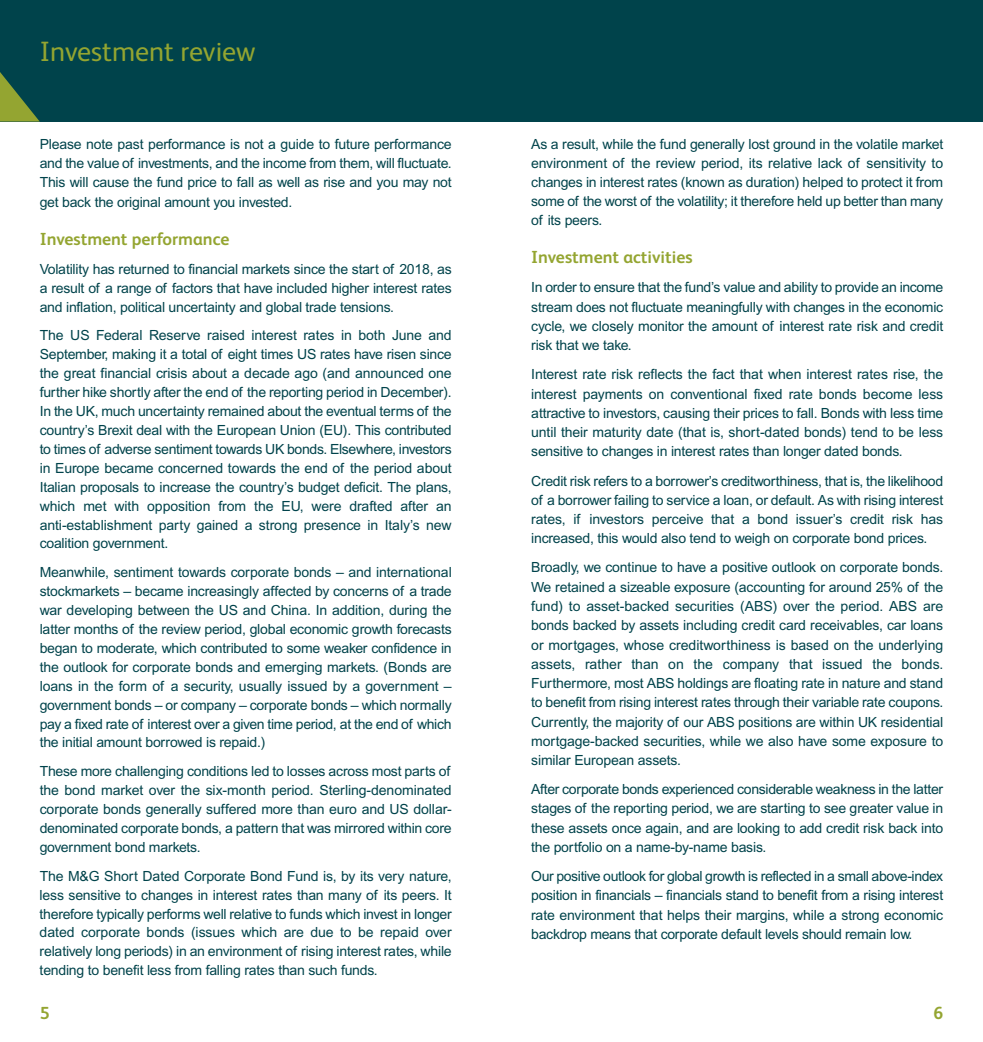
<style>
.page{position:relative;width:983px;height:1042px;background:#fff}
.page>*{position:absolute;margin:0;border:0;box-sizing:border-box;transform-origin:0 0}
.t1{font:28px "FS Albert";color:#94a531}
.t2{font:700 17.5px "FS Albert";color:#94a531}
.t3{font:14px/18.9px "Arial";letter-spacing:-.015em;color:#00434b;text-align:justify}
</style>
<div class="page">
<div style="left:491px;top:0;width:491px;height:122px;background:#00434b"></div>
<div style="left:0;top:0;width:491px;height:122px;background:#00434b"></div>
<svg style="left:0;top:72px;width:40px;height:50px"></svg>
<h1 class="t1" style="left:40px;top:42px;width:217px">Investment review</h1>
<p class="t3" style="left:40px;top:136px;width:413px">Please note past performance is not a guide to future performance and the value of investments, and the income from them, will fluctuate.<br>This will cause the fund price to fall as well as rise and you may not get back the original amount you invested.</p>
<p class="t2" style="left:40px;top:233px;width:191px">Investment performance</p>
<p class="t3" style="left:40px;top:261px;width:413px">Volatility has returned to financial markets since the start of 2018, as a result of a range of factors that have included higher interest rates and inflation, political uncertainty and global trade tensions.</p>
<p class="t3" style="left:40px;top:327px;width:413px">The US Federal Reserve raised interest rates in both June and September, making it a total of eight times US rates have risen since the great financial crisis about a decade ago (and announced one further hike shortly after the end of the reporting period in December).<br>In the UK, much uncertainty remained about the eventual terms of the country’s Brexit deal with the European Union (EU). This contributed to times of adverse sentiment towards UK bonds. Elsewhere, investors in Europe became concerned towards the end of the period about Italian proposals to increase the country’s budget deficit. The plans, which met with opposition from the EU, were drafted after an anti-establishment party gained a strong presence in Italy’s new coalition government.</p>
<p class="t3" style="left:40px;top:564px;width:413px">Meanwhile, sentiment towards corporate bonds – and international stockmarkets – became increasingly affected by concerns of a trade war developing between the US and China. In addition, during the latter months of the review period, global economic growth forecasts began to moderate, which contributed to some weaker confidence in the outlook for corporate bonds and emerging markets. (Bonds are loans in the form of a security, usually issued by a government – government bonds – or company – corporate bonds – which normally pay a fixed rate of interest over a given time period, at the end of which the initial amount borrowed is repaid.)</p>
<p class="t3" style="left:40px;top:763px;width:413px">These more challenging conditions led to losses across most parts of the bond market over the six-month period. Sterling-denominated corporate bonds generally suffered more than euro and US dollar&shy;denominated corporate bonds, a pattern that was mirrored within core government bond markets.</p>
<p class="t3" style="left:40px;top:867px;width:413px">The M&amp;G Short Dated Corporate Bond Fund is, by its very nature, less sensitive to changes in interest rates than many of its peers. It therefore typically performs well relative to funds which invest in longer dated corporate bonds (issues which are due to be repaid over relatively long periods) in an environment of rising interest rates, while tending to benefit less from falling rates than such funds.</p>
<p class="t2" style="left:40px;top:1007px;width:11px">5</p>
<p class="t3" style="left:531px;top:136px;width:413px">As a result, while the fund generally lost ground in the volatile market environment of the review period, its relative lack of sensitivity to changes in interest rates (known as duration) helped to protect it from some of the worst of the volatility; it therefore held up better than many of its peers.</p>
<p class="t2" style="left:531px;top:251px;width:163px">Investment activities</p>
<p class="t3" style="left:531px;top:279px;width:413px">In order to ensure that the fund’s value and ability to provide an income stream does not fluctuate meaningfully with changes in the economic cycle, we closely monitor the amount of interest rate risk and credit risk that we take.</p>
<p class="t3" style="left:531px;top:366px;width:413px">Interest rate risk reflects the fact that when interest rates rise, the interest payments on conventional fixed rate bonds become less attractive to investors, causing their prices to fall. Bonds with less time until their maturity date (that is, short-dated bonds) tend to be less sensitive to changes in interest rates than longer dated bonds.</p>
<p class="t3" style="left:531px;top:472px;width:413px">Credit risk refers to a borrower’s creditworthiness, that is, the likelihood of a borrower failing to service a loan, or default. As with rising interest rates, if investors perceive that a bond issuer’s credit risk has increased, this would also tend to weigh on corporate bond prices.</p>
<p class="t3" style="left:531px;top:559px;width:413px">Broadly, we continue to have a positive outlook on corporate bonds.<br>We retained a sizeable exposure (accounting for around 25% of the fund) to asset-backed securities (ABS) over the period. ABS are bonds backed by assets including credit card receivables, car loans or mortgages, whose creditworthiness is based on the underlying assets, rather than on the company that issued the bonds.<br>Furthermore, most ABS holdings are floating rate in nature and stand to benefit from rising interest rates through their variable rate coupons.<br>Currently, the majority of our ABS positions are within UK residential mortgage-backed securities, while we also have some exposure to similar European assets.</p>
<p class="t3" style="left:531px;top:781px;width:413px">After corporate bonds experienced considerable weakness in the latter stages of the reporting period, we are starting to see greater value in these assets once again, and are looking to add credit risk back into the portfolio on a name-by-name basis.</p>
<p class="t3" style="left:531px;top:868px;width:413px">Our positive outlook for global growth is reflected in a small above-index position in financials – financials stand to benefit from a rising interest rate environment that helps their margins, while a strong economic backdrop means that corporate default levels should remain low.</p>
<p class="t2" style="left:933px;top:1007px;width:11px">6</p>
</div>
